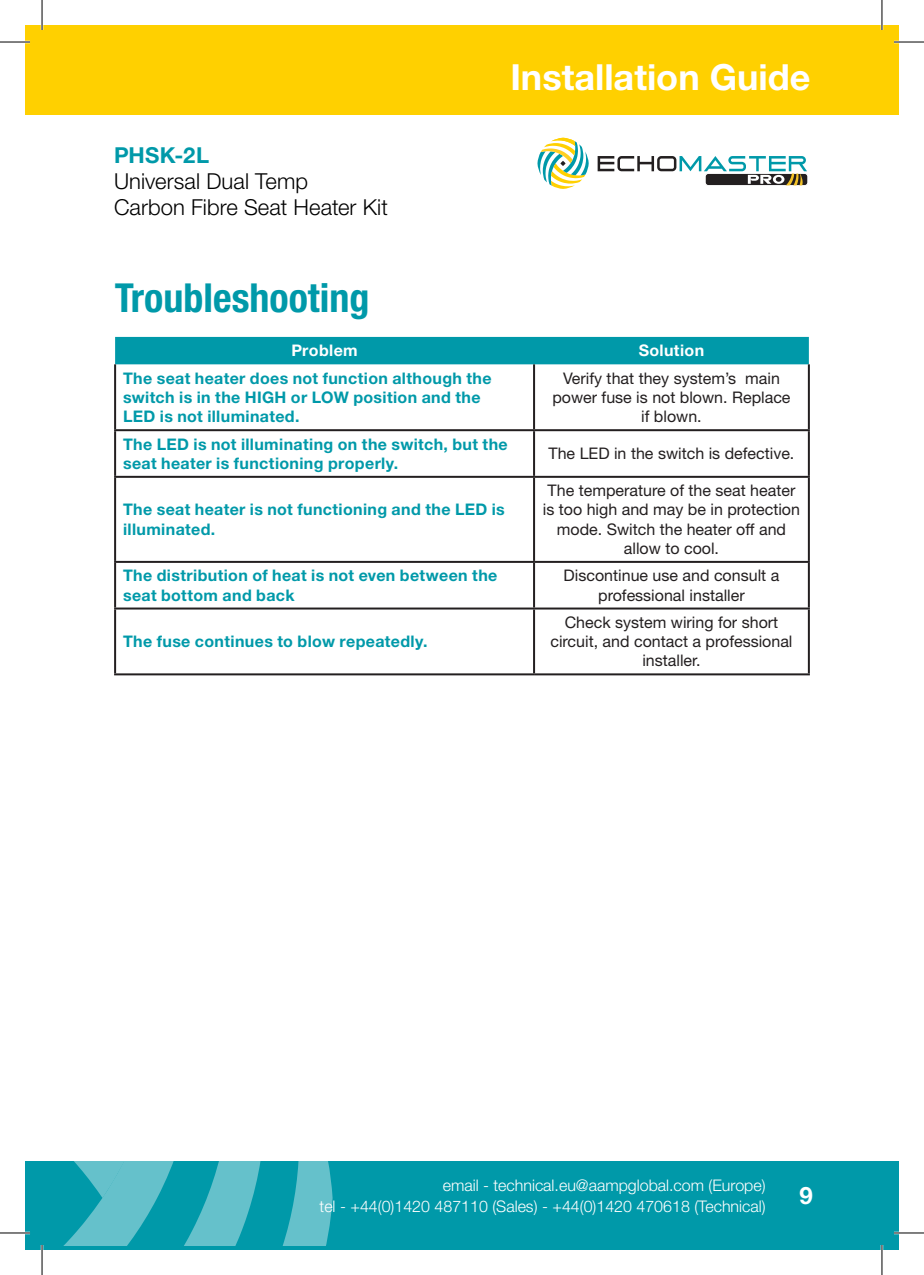
<style>
.page{position:relative;width:924px;height:1275px;background:#fff}
.page>*{position:absolute;margin:0;border:0;box-sizing:border-box;transform-origin:0 0}
.t1{font:700 condensed 40px "Helvetica Neue LT Std";color:#0099a9}
.t2{font:700 36px "Helvetica Neue LT Std";color:#fff}
.t3{font:700 24px "Helvetica Neue LT Std";color:#fff}
.t4{font:300 22px/26.4px "Helvetica Neue LT Std";letter-spacing:.005em;color:#000}
.t5{font:700 22px "Helvetica Neue LT Std";letter-spacing:.01em;color:#0099a9}
.Table_Headings{font:700 16px/19.2px "Helvetica Neue LT Std";letter-spacing:.02em;color:#0099a9}
.t6{font:16px/19.2px "Helvetica Neue LT Std";color:#231f20;text-align:center}
.t7{font:300 16px/21.6px "Helvetica Neue LT Std";color:#fff;text-align:right}
.Table_Headings-2{font:700 16px "Helvetica Neue LT Std";letter-spacing:.02em;color:#fff}
</style>
<div class="page">
<div style="left:25px;top:1161px;width:873px;height:89px;background:#0099a9"></div>
<div style="left:25px;top:25px;width:873px;height:89px;background:#ffd000"></div>
<svg style="left:537px;top:138px;width:51px;height:51px"></svg>
<svg style="left:704px;top:173px;width:103px;height:13px"></svg>
<svg style="left:597px;top:156px;width:209px;height:29px"></svg>
<svg style="left:25px;top:1161px;width:307px;height:84px"></svg>
<div style="left:115px;top:337px;width:693px;height:27px;background:#0099a9"></div>
<hr style="left:114px;top:364px;width:2px;height:65px;background:#231f20">
<hr style="left:533px;top:364px;width:2px;height:65px;background:#231f20">
<hr style="left:807px;top:364px;width:2px;height:65px;background:#231f20">
<hr style="left:114px;top:429px;width:420px;height:2px;background:#231f20">
<hr style="left:114px;top:431px;width:2px;height:45px;background:#231f20">
<hr style="left:534px;top:429px;width:275px;height:2px;background:#231f20">
<hr style="left:533px;top:431px;width:2px;height:45px;background:#231f20">
<hr style="left:807px;top:431px;width:2px;height:45px;background:#231f20">
<hr style="left:114px;top:476px;width:420px;height:2px;background:#231f20">
<hr style="left:114px;top:478px;width:2px;height:83px;background:#231f20">
<hr style="left:534px;top:476px;width:275px;height:2px;background:#231f20">
<hr style="left:533px;top:478px;width:2px;height:83px;background:#231f20">
<hr style="left:807px;top:478px;width:2px;height:83px;background:#231f20">
<hr style="left:114px;top:561px;width:420px;height:2px;background:#231f20">
<hr style="left:114px;top:563px;width:2px;height:44px;background:#231f20">
<hr style="left:534px;top:561px;width:275px;height:2px;background:#231f20">
<hr style="left:533px;top:563px;width:2px;height:44px;background:#231f20">
<hr style="left:807px;top:563px;width:2px;height:44px;background:#231f20">
<hr style="left:114px;top:607px;width:420px;height:2px;background:#231f20">
<hr style="left:114px;top:609px;width:2px;height:64px;background:#231f20">
<hr style="left:534px;top:607px;width:275px;height:2px;background:#231f20">
<hr style="left:533px;top:609px;width:2px;height:64px;background:#231f20">
<hr style="left:807px;top:609px;width:2px;height:64px;background:#231f20">
<hr style="left:114px;top:673px;width:420px;height:2px;background:#231f20">
<hr style="left:534px;top:673px;width:275px;height:2px;background:#231f20">
<hr style="left:0;top:41px;width:30px;height:2px;background:#fff">
<hr style="left:893px;top:41px;width:30px;height:2px;background:#fff">
<hr style="left:0;top:1231px;width:30px;height:3px;background:#fff">
<hr style="left:893px;top:1231px;width:30px;height:3px;background:#fff">
<hr style="left:41px;top:0;width:2px;height:30px;background:#fff">
<hr style="left:41px;top:1245px;width:2px;height:30px;background:#fff">
<hr style="left:880px;top:0;width:2px;height:30px;background:#fff">
<hr style="left:880px;top:1245px;width:2px;height:30px;background:#fff">
<hr style="left:0;top:42px;width:30px;height:1px;background:#000">
<hr style="left:893px;top:42px;width:30px;height:1px;background:#000">
<hr style="left:0;top:1232px;width:30px;height:1px;background:#000">
<hr style="left:893px;top:1232px;width:30px;height:1px;background:#000">
<hr style="left:42px;top:0;width:1px;height:30px;background:#000">
<hr style="left:42px;top:1245px;width:1px;height:30px;background:#000">
<hr style="left:881px;top:0;width:1px;height:30px;background:#000">
<hr style="left:881px;top:1245px;width:1px;height:30px;background:#000">
<h3 class="t5" style="left:114px;top:141px;width:96px">PHSK-2L</h3>
<h3 class="t4" style="left:114px;top:168px;width:275px">Universal Dual Temp<br>Carbon Fibre Seat Heater Kit</h3>
<h2 class="t2" style="left:510px;top:55px;width:301px">Installation Guide</h2>
<p class="t1" style="left:115px;top:273px;width:256px">Troubleshooting</p>
<p class="Table_Headings-2" style="left:291px;top:341px;width:68px">Problem</p>
<p class="Table_Headings-2" style="left:638px;top:341px;width:67px">Solution</p>
<p class="Table_Headings" style="left:123px;top:368px;width:370px">The seat heater does not function although the switch is in the HIGH or LOW position and the<br>LED is not illuminated.</p>
<p class="t6" style="left:552px;top:368px;width:239px">Verify that they system’s main power fuse is not blown. Replace if blown.</p>
<p class="Table_Headings" style="left:123px;top:434px;width:386px">The LED is not illuminating on the switch, but the seat heater is functioning properly.</p>
<p class="t6" style="left:548px;top:444px;width:247px">The LED in the switch is defective.</p>
<p class="Table_Headings" style="left:123px;top:500px;width:383px">The seat heater is not functioning and the LED is illuminated.</p>
<p class="t6" style="left:542px;top:481px;width:258px">The temperature of the seat heater is too high and may be in protection mode. Switch the heater off and allow to cool.</p>
<p class="Table_Headings" style="left:123px;top:565px;width:375px">The distribution of heat is not even between the seat bottom and back</p>
<p class="t6" style="left:563px;top:566px;width:217px">Discontinue use and consult a professional installer</p>
<p class="Table_Headings" style="left:123px;top:631px;width:306px">The fuse continues to blow repeatedly.</p>
<p class="t6" style="left:550px;top:612px;width:243px">Check system wiring for short circuit, and contact a professional installer.</p>
<p class="t7" style="left:319px;top:1173px;width:447px">email - technical.eu@aampglobal.com (Europe)<br>tel - +44(0)1420 487110 (Sales) - +44(0)1420 470618 (Technical)</p>
<h3 class="t3" style="left:799px;top:1180px;width:15px">9</h3>
</div>
